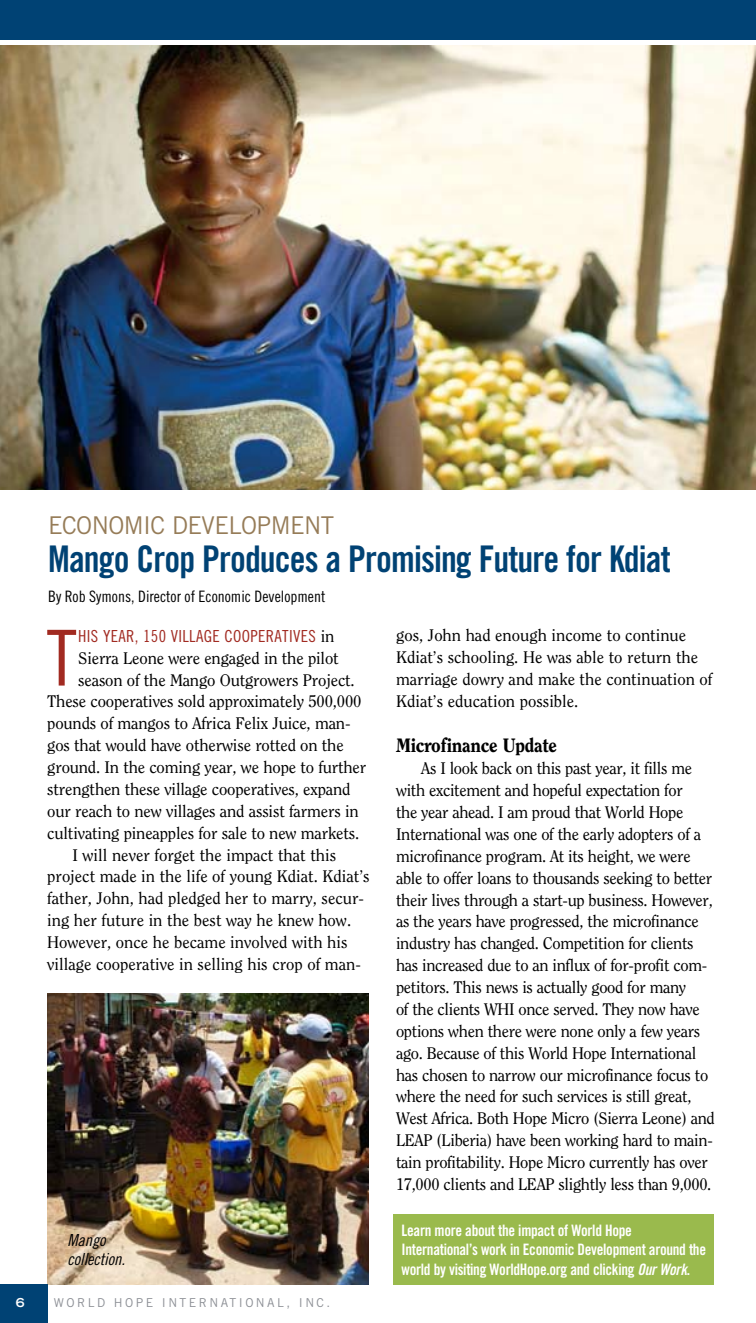
<style>
.page{position:relative;width:756px;height:1323px;background:#fff}
.page>*{position:absolute;margin:0;border:0;box-sizing:border-box;transform-origin:0 0}
.t1{font:77.17px "Trade Gothic Cond Eighteen";color:#a12a21}
.t2{font:36.75px "Trade Gothic Bold Cond Twenty";letter-spacing:-.025em;color:#004274}
.t3{font:24.5px "Trade Gothic";letter-spacing:-.025em;color:#967c58}
.t4{font:800 19.25px "Clearface";letter-spacing:-.015em;color:#000}
.t5{font:16.62px/21.9px "Clearface";letter-spacing:-.02em;color:#000}
.t6{font:16.62px/21.9px "Clearface";color:#000}
.t7{font:16.62px "Trade Gothic Cond Eighteen";letter-spacing:.02em;color:#a12a21}
.t8{font:16.62px/18.9px "Trade Gothic Cond Eighteen Obl";letter-spacing:-.01em;color:#000}
.t9{font:15.75px/19.2px "Trade Gothic Bold Cond Twenty";letter-spacing:-.02em;color:#fff;scale:.96 1}
.t10{font:15.75px "Trade Gothic Cond Eighteen";color:#000}
.t11{font:12.25px "Trade Gothic";letter-spacing:.2em;color:#8c8f95}
.t12{font:700 expanded 12.25px "Trade Gothic LH";color:#fff}
.s1{font-family:"Clearface";color:#000}
.s2{font-family:"Trade Gothic Bold Cond Twenty Obl"}
</style>
<div class="page">
<img style="left:0;top:46px;width:756px;height:444px">
<img style="left:47px;top:994px;width:322px;height:291px">
<div style="left:394px;top:1214px;width:320px;height:71px;background:#9aba4d"></div>
<div style="left:0;top:1284px;width:47px;height:39px;background:#004274"></div>
<div style="left:0;top:0;width:756px;height:39px;background:#004274"></div>
<h3 class="t3" style="left:48px;top:510px;width:288px">ECONOMIC DEVELOPM ENT</h3>
<h2 class="t2" style="left:48px;top:537px;width:624px">Mango Crop Produces a Promising Future for Kdiat</h2>
<p class="t10" style="left:48px;top:587px;width:279px">By Rob Symons, Director of Economic Development</p>
<h1 class="t1" style="left:47px;top:612px;width:32px">T</h1>
<p class="t7" style="left:78px;top:626px;width:34px">his year</p>
<p class="t7" style="left:135px;top:626px;width:52px">, 150 village</p>
<p class="t7" style="left:225px;top:626px;width:34px">cooperati</p>
<p class="t7" style="left:293px;top:626px;width:43px">ves <span class="s1">in</span></p>
<p class="t5" style="left:78px;top:647px;width:262px">Sierra Leone were engaged in the pilot</p>
<p class="t5" style="left:78px;top:669px;width:278px">season of the Mango Outgrowers Project.</p>
<p class="t5" style="left:47px;top:691px;width:316px">These cooperatives sold approximately 500,000</p>
<p class="t5" style="left:47px;top:713px;width:305px">pounds of mangos to Africa Felix Juice, man-</p>
<p class="t5" style="left:47px;top:735px;width:298px">gos that would have otherwise rotted on the</p>
<p class="t5" style="left:47px;top:756px;width:321px">ground. In the coming year, we hope to further</p>
<p class="t5" style="left:47px;top:778px;width:305px">strengthen these village cooperatives, expand</p>
<p class="t5" style="left:47px;top:800px;width:313px">our reach to new villages and assist farmers in</p>
<p class="t5" style="left:47px;top:822px;width:314px">cultivating pineapples for sale to new markets.</p>
<p class="t6" style="left:72px;top:844px;width:265px">I will never forget the impact that this</p>
<p class="t6" style="left:47px;top:866px;width:324px">project made in the life of young Kdiat. Kdiat’s</p>
<p class="t6" style="left:47px;top:888px;width:318px">father, John, had pledged her to marry, secur-</p>
<p class="t6" style="left:47px;top:910px;width:305px">ing her future in the best way he knew how.</p>
<p class="t6" style="left:47px;top:931px;width:302px">However, once he became involved with his</p>
<p class="t6" style="left:47px;top:953px;width:315px">village cooperative in selling his crop of man-</p>
<p class="t6" style="left:396px;top:625px;width:318px">gos, John had enough income to continue Kdiat’s schooling. He was able to return the marriage dowry and make the continuation of Kdiat’s education possible.</p>
<p class="t4" style="left:396px;top:734px;width:163px">Microfinance Update</p>
<p class="t5" style="left:396px;top:758px;width:320px;text-indent:25px">As I look back on this past year, it fills me with excitement and hopeful expectation for<br>the year ahead. I am proud that World Hope International was one of the early adopters of a microfinance program. At its height, we were able to offer loans to thousands seeking to better their lives through a start-up business. However, as the years have progressed, the microfinance industry has changed. Competition for clients has increased due to an influx of for-profit com&shy;petitors. This news is actually good for many<br>of the clients WHI once served. They now have options when there were none only a few years ago. Because of this World Hope International has chosen to narrow our microfinance focus to where the need for such services is still great, West Africa. Both Hope Micro (Sierra Leone) and LEAP (Liberia) have been working hard to main&shy;tain profitability. Hope Micro currently has over 17,000 clients and LEAP slightly less than 9,000.</p>
<p class="t8" style="left:68px;top:1231px;width:59px">Mango collection.</p>
<p class="t9" style="left:402px;top:1221px;width:319px">Learn more about the impact of World Hope<br>International’s work in Economic Development around the world by visiting WorldHope.org and clicking <span class="s2">Our Work</span>.</p>
<p class="t12" style="left:16px;top:1294px;width:10px">6</p>
<p class="t11" style="left:54px;top:1295px;width:278px">WORLD HOPE INTERNATI ONAL, INC.</p>
</div>
